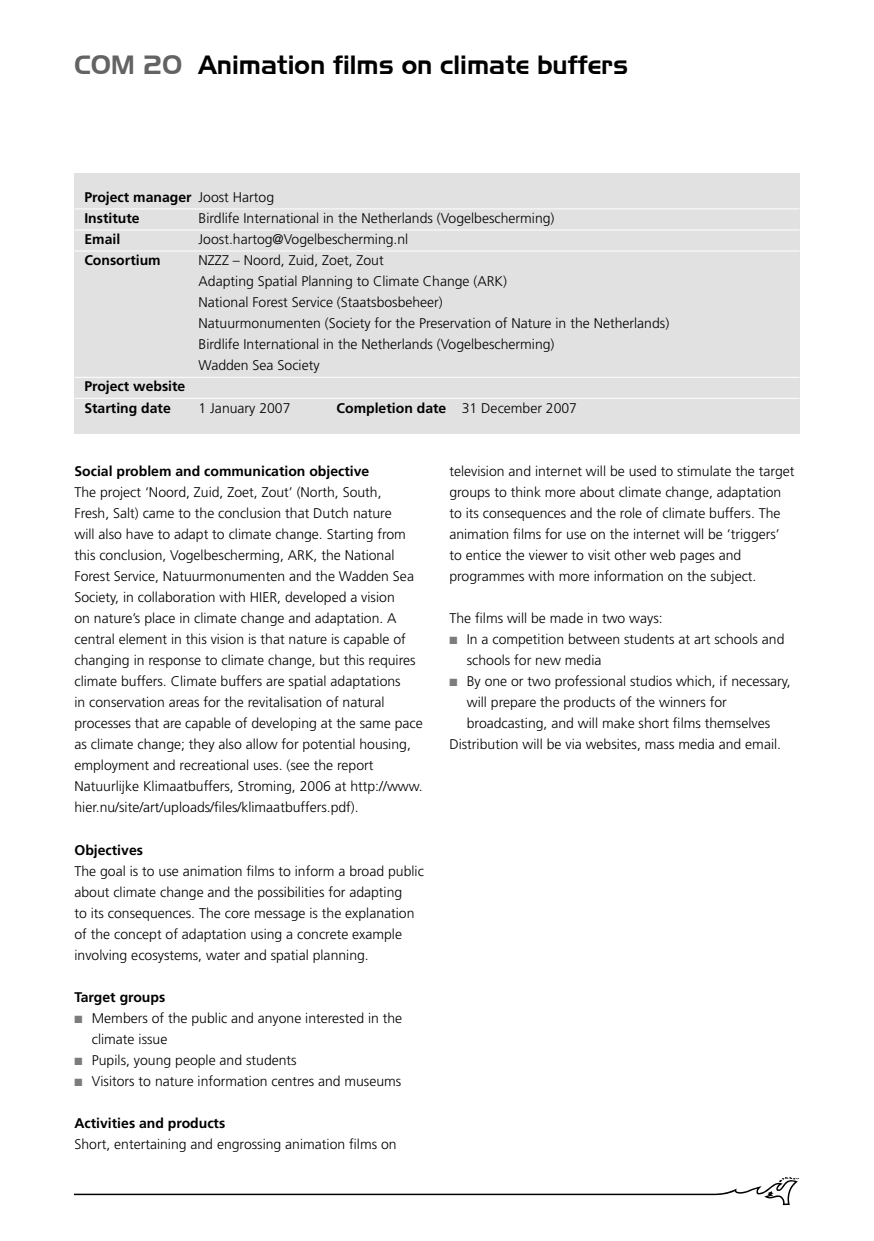
<style>
.page{position:relative;width:874px;height:1241px;background:#fff}
.page>*{position:absolute;margin:0;border:0;box-sizing:border-box;transform-origin:0 0}
.t1{font:26.25px "Slicker";color:#000}
.t2{font:300 14px/21px "Frutiger";color:#000}
.t3{font:700 14px/21px "Frutiger";color:#000}
.s1{color:#636363}
.s2{font-weight:300}
.s3{color:#7c7c7c}
</style>
<div class="page">
<svg style="left:74px;top:1177px;width:724px;height:27px"></svg>
<div style="left:74px;top:173px;width:725px;height:260px;background:#e1e1e1"></div>
<hr style="left:74px;top:208px;width:725px;height:1px;background:#fff">
<hr style="left:74px;top:229px;width:725px;height:1px;background:#fff">
<hr style="left:74px;top:250px;width:725px;height:1px;background:#fff">
<hr style="left:74px;top:377px;width:725px;height:1px;background:#fff">
<hr style="left:74px;top:398px;width:725px;height:1px;background:#fff">
<h1 class="t1" style="left:74px;top:50px;width:555px"><span class="s1">COM 20</span> Animation films on climate buffers</h1>
<p class="t3" style="left:84px;top:186px;width:191px">Project manager <span class="s2">Joost Hartog<br></span>Institute</p>
<p class="t2" style="left:198px;top:208px;width:357px">Birdlife International in the Netherlands (Vogelbescherming)</p>
<p class="t3" style="left:84px;top:228px;width:37px">Email</p>
<p class="t2" style="left:198px;top:229px;width:211px">Joost.hartog@Vogelbescherming.nl</p>
<p class="t3" style="left:84px;top:250px;width:78px">Consortium</p>
<p class="t2" style="left:198px;top:250px;width:472px">NZZZ – Noord, Zuid, Zoet, Zout<br>Adapting Spatial Planning to Climate Change (ARK)<br>National Forest Service (Staatsbosbeheer)<br>Natuurmonumenten (Society for the Preservation of Nature in the Netherlands)<br>Birdlife International in the Netherlands (Vogelbescherming)<br>Wadden Sea Society</p>
<p class="t3" style="left:84px;top:376px;width:102px">Project website<br>Starting date</p>
<p class="t2" style="left:198px;top:397px;width:93px">1 January 2007</p>
<p class="t3" style="left:336px;top:397px;width:242px">Completion date <span class="s2">31 December 2007</span></p>
<p class="t3" style="left:74px;top:460px;width:296px">Social problem and communication objective</p>
<p class="t2" style="left:74px;top:481px;width:349px">The project ‘Noord, Zuid, Zoet, Zout’ (North, South,<br>Fresh, Salt) came to the conclusion that Dutch nature<br>will also have to adapt to climate change. Starting from this conclusion, Vogelbescherming, ARK, the National Forest Service, Natuurmonumenten and the Wadden Sea Society, in collaboration with HIER, developed a vision<br>on nature’s place in climate change and adaptation. A central element in this vision is that nature is capable of changing in response to climate change, but this requires climate buffers. Climate buffers are spatial adaptations<br>in conservation areas for the revitalisation of natural processes that are capable of developing at the same pace as climate change; they also allow for potential housing, employment and recreational uses. (see the report Natuurlijke Klimaatbuffers, Stroming, 2006 at http://www. hier.nu/site/art/uploads/files/klimaatbuffers.pdf).</p>
<p class="t3" style="left:74px;top:838px;width:70px">Objectives</p>
<p class="t2" style="left:74px;top:860px;width:351px">The goal is to use animation films to inform a broad public about climate change and the possibilities for adapting<br>to its consequences. The core message is the explanation of the concept of adaptation using a concrete example involving ecosystems, water and spatial planning.</p>
<p class="t3" style="left:74px;top:986px;width:92px">Target groups</p>
<p class="t2" style="left:92px;top:1007px;width:312px;text-indent:-17px"><span class="s3">■</span> Members of the public and anyone interested in the climate issue</p>
<p class="t2" style="left:74px;top:1049px;width:223px"><span class="s3">■</span> Pupils, young people and students</p>
<p class="t2" style="left:74px;top:1070px;width:328px"><span class="s3">■</span> Visitors to nature information centres and museums</p>
<p class="t3" style="left:74px;top:1112px;width:152px">Activities and products</p>
<p class="t2" style="left:74px;top:1133px;width:323px">Short, entertaining and engrossing animation films on</p>
<p class="t2" style="left:449px;top:460px;width:346px">television and internet will be used to stimulate the target groups to think more about climate change, adaptation to its consequences and the role of climate buffers. The animation films for use on the internet will be ‘triggers’ to entice the viewer to visit other web pages and programmes with more information on the subject.</p>
<p class="t2" style="left:449px;top:607px;width:215px">The films will be made in two ways:</p>
<p class="t2" style="left:466px;top:628px;width:319px;text-indent:-17px"><span class="s3">■</span> In a competition between students at art schools and schools for new media</p>
<p class="t2" style="left:449px;top:670px;width:342px"><span class="s3">■</span> By one or two professional studios which, if necessary,</p>
<p class="t2" style="left:466px;top:691px;width:261px">will prepare the products of the winners for</p>
<p class="t2" style="left:466px;top:712px;width:305px">broadcasting, and will make short films themselves</p>
<p class="t2" style="left:449px;top:733px;width:333px">Distribution will be via websites, mass media and email.</p>
</div>
